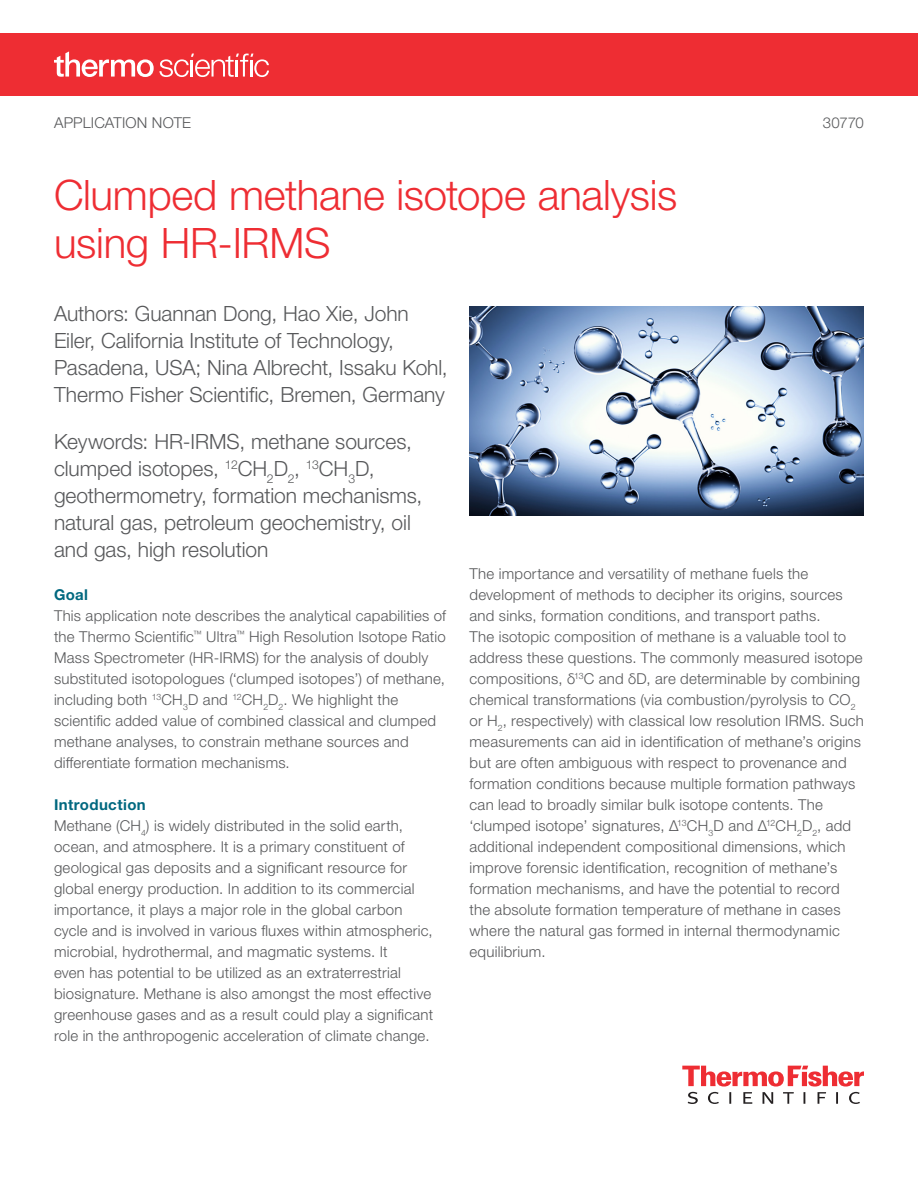
<style>
.page{position:relative;width:918px;height:1188px;background:#fff}
.page>*{position:absolute;margin:0;border:0;box-sizing:border-box;transform-origin:0 0}
.t1{font:300 42px/48px "Helvetica Neue LTW1 G";letter-spacing:-.005em;color:#ee2d33}
.t2{font:300 21px/27px "Helvetica Neue LTW1 G";color:#57585a}
.t3{font:300 15px/21px "Helvetica Neue LTW1 G";letter-spacing:.015em;color:#57585a}
.t4{font:700 15px "Helvetica Neue LTW1 G";color:#00687f}
.s1{font-weight:700;color:#00687f}
</style>
<div class="page">
<svg style="left:682px;top:1066px;width:182px;height:38px"></svg>
<img style="left:470px;top:306px;width:394px;height:210px">
<div style="left:0;top:33px;width:918px;height:63px;background:#ee2d33"></div>
<svg style="left:54px;top:51px;width:215px;height:26px"></svg>
<p class="t3" style="left:54px;top:112px;width:139px">APPLICATION NOTE</p>
<p class="t3" style="left:823px;top:112px;width:43px">30770</p>
<h1 class="t1" style="left:54px;top:171px;width:625px">Clumped methane isotope analysis using HR-IRMS</h1>
<h2 class="t2" style="left:54px;top:300px;width:395px">Authors: Guannan Dong, Hao Xie, John Eiler, California Institute of Technology, Pasadena, USA; Nina Albrecht, Issaku Kohl, Thermo Fisher Scientific, Bremen, Germany</h2>
<h2 class="t2" style="left:54px;top:428px;width:370px">Keywords: HR-IRMS, methane sources, clumped isotopes, <sup>12</sup>CH<sub>2</sub>D<sub>2</sub>, <sup>13</sup>CH<sub>3</sub>D, geothermometry, formation mechanisms, natural gas, petroleum geochemistry, oil and gas, high resolution</h2>
<p class="t4" style="left:54px;top:585px;width:36px">Goal</p>
<p class="t3" style="left:54px;top:605px;width:394px">This application note describes the analytical capabilities of the Thermo Scientific<sup>™</sup> Ultra<sup>™</sup> High Resolution Isotope Ratio Mass Spectrometer (HR-IRMS) for the analysis of doubly substituted isotopologues (‘clumped isotopes’) of methane, including both <sup>13</sup>CH<sub>3</sub>D and <sup>12</sup>CH<sub>2</sub>D<sub>2</sub>. We highlight the scientific added value of combined classical and clumped methane analyses, to constrain methane sources and differentiate formation mechanisms.</p>
<p class="t3" style="left:54px;top:794px;width:381px"><span class="s1">Introduction<br></span>Methane (CH<sub>4</sub>) is widely distributed in the solid earth, ocean, and atmosphere. It is a primary constituent of geological gas deposits and a significant resource for global energy production. In addition to its commercial importance, it plays a major role in the global carbon cycle and is involved in various fluxes within atmospheric, microbial, hydrothermal, and magmatic systems. It<br>even has potential to be utilized as an extraterrestrial biosignature. Methane is also amongst the most effective greenhouse gases and as a result could play a significant role in the anthropogenic acceleration of climate change.</p>
<p class="t3" style="left:470px;top:563px;width:396px">The importance and versatility of methane fuels the development of methods to decipher its origins, sources and sinks, formation conditions, and transport paths.<br>The isotopic composition of methane is a valuable tool to address these questions. The commonly measured isotope compositions, δ<sup>13</sup>C and δD, are determinable by combining chemical transformations (via combustion/pyrolysis to CO<sub>2 </sub>or H<sub>2</sub>, respectively) with classical low resolution IRMS. Such measurements can aid in identification of methane’s origins but are often ambiguous with respect to provenance and formation conditions because multiple formation pathways can lead to broadly similar bulk isotope contents. The ‘clumped isotope’ signatures, Δ<sup>13</sup>CH<sub>3</sub>D and Δ<sup>12</sup>CH<sub>2</sub>D<sub>2</sub>, add additional independent compositional dimensions, which improve forensic identification, recognition of methane’s formation mechanisms, and have the potential to record the absolute formation temperature of methane in cases where the natural gas formed in internal thermodynamic equilibrium.</p>
</div>
